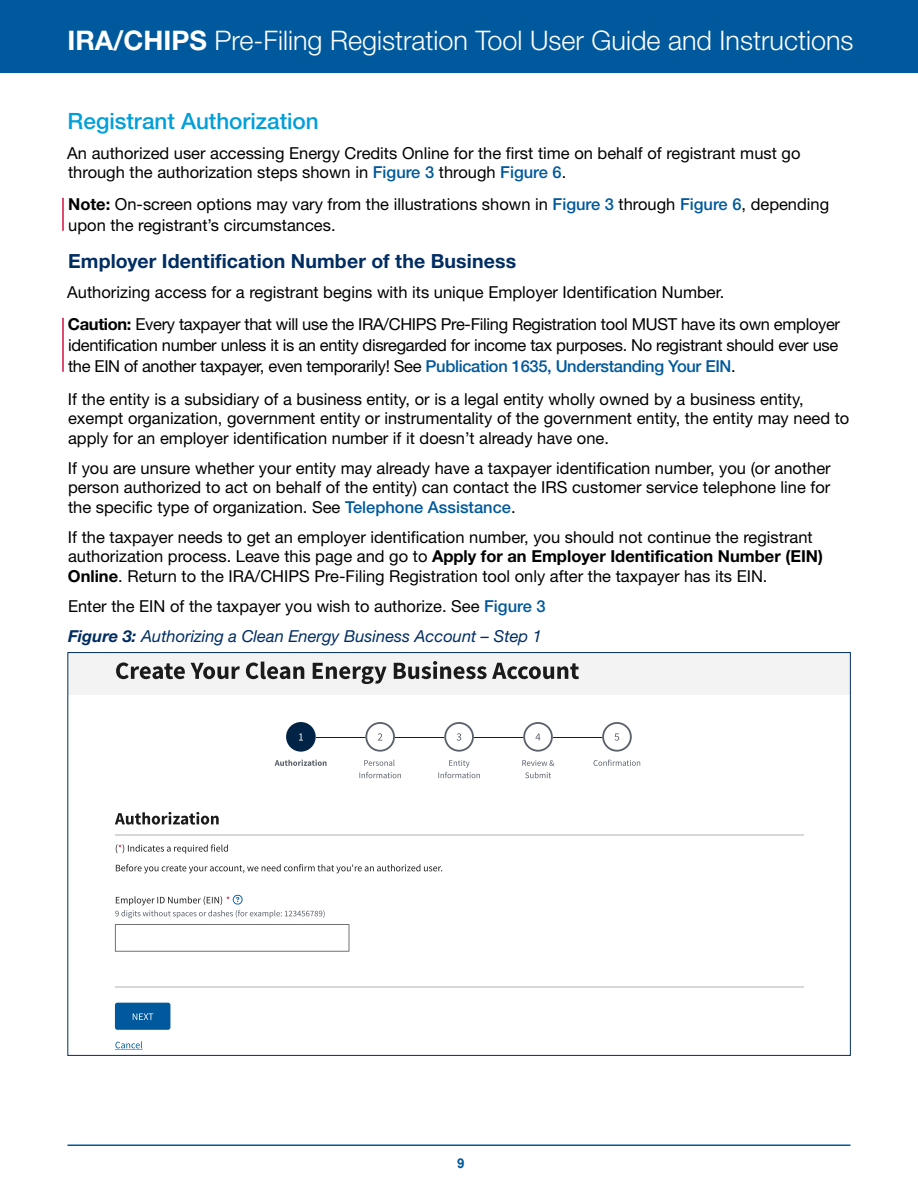
<style>
.page{position:relative;width:918px;height:1188px;background:#fff}
.page>*{position:absolute;margin:0;border:0;box-sizing:border-box;transform-origin:0 0}
.t1{font:300 27px "Helvetica Neue LT Std";color:#fff}
.header_3{font:500 22.5px "Helvetica Neue LT Std";letter-spacing:-.005em;color:#009fda}
.header_4{font:700 19.5px "Helvetica Neue LT Std";letter-spacing:.005em;color:#002d62}
.Body{font:16.5px/19.5px "Helvetica Neue LT Std";color:#000}
.Note{font:16.5px/21px "Helvetica Neue LT Std";color:#000}
.t2{font:italic 16.5px "Helvetica Neue LT Std";color:#002d62}
.t3{font:700 13.5px "Arial";color:#00599c}
.s1{font-weight:700}
.s2{font-weight:500;color:#00599c}
</style>
<div class="page">
<hr style="left:67px;top:1144px;width:784px;height:2px;background:#00599c">
<div style="left:0;top:0;width:918px;height:74px;background:#00599c"></div>
<hr style="left:62px;top:198px;width:2px;height:33px;background:#d11242">
<hr style="left:62px;top:318px;width:2px;height:54px;background:#d11242">
<div style="left:68px;top:653px;width:782px;height:42px;background:#f3f3f3"></div>
<svg style="left:116px;top:661px;width:463px;height:23px"></svg>
<div style="left:286px;top:722px;width:30px;height:30px;background:#002346;border-radius:50%"></div>
<svg style="left:299px;top:733px;width:4px;height:8px"></svg>
<svg style="left:275px;top:760px;width:52px;height:6px"></svg>
<hr style="left:316px;top:737px;width:49px;height:1px;background:#1b1b1b">
<svg style="left:365px;top:722px;width:30px;height:30px"></svg>
<svg style="left:359px;top:760px;width:42px;height:18px"></svg>
<hr style="left:395px;top:737px;width:49px;height:1px;background:#1b1b1b">
<svg style="left:444px;top:722px;width:30px;height:30px"></svg>
<svg style="left:438px;top:760px;width:42px;height:18px"></svg>
<hr style="left:474px;top:737px;width:49px;height:1px;background:#1b1b1b">
<svg style="left:523px;top:722px;width:30px;height:30px"></svg>
<svg style="left:522px;top:760px;width:32px;height:18px"></svg>
<hr style="left:553px;top:737px;width:49px;height:1px;background:#1b1b1b">
<svg style="left:602px;top:722px;width:30px;height:30px"></svg>
<svg style="left:594px;top:760px;width:46px;height:6px"></svg>
<svg style="left:115px;top:812px;width:104px;height:13px"></svg>
<hr style="left:115px;top:834px;width:688px;height:2px;background:#d6d7d9">
<svg style="left:116px;top:844px;width:112px;height:10px"></svg>
<svg style="left:116px;top:864px;width:326px;height:9px"></svg>
<svg style="left:115px;top:895px;width:210px;height:23px"></svg>
<svg style="left:115px;top:924px;width:234px;height:27px"></svg>
<hr style="left:115px;top:987px;width:688px;height:1px;background:#d6d7d9">
<div style="left:115px;top:1003px;width:55px;height:27px;background:#00599c;border-radius:2px"></div>
<svg style="left:133px;top:1013px;width:20px;height:7px"></svg>
<svg style="left:115px;top:1041px;width:28px;height:9px"></svg>
<h1 class="t1" style="left:68px;top:23px;width:788px"><span class="s1">IRA/CHIPS</span> Pre-Filing Registration Tool User Guide and Instructions</h1>
<h3 class="header_3" style="left:68px;top:107px;width:253px">Registrant Authorization</h3>
<p class="Body" style="left:67px;top:143px;width:735px">An authorized user accessing Energy Credits Online for the first time on behalf of registrant must go through the authorization steps shown in <span class="s2">Figure 3</span> through <span class="s2">Figure 6</span>.</p>
<p class="Note" style="left:68px;top:193px;width:763px"><span class="s1">Note:</span> On-screen options may vary from the illustrations shown in <span class="s2">Figure 3</span> through <span class="s2">Figure 6</span>, depending upon the registrant’s circumstances.</p>
<h4 class="header_4" style="left:68px;top:249px;width:450px">Employer Identification Number of the Business</h4>
<p class="Body" style="left:67px;top:282px;width:659px">Authorizing access for a registrant begins with its unique Employer Identification Number.</p>
<p class="Note" style="left:68px;top:313px;width:774px;text-align:justify"><span class="s1">Caution:</span> Every taxpayer that will use the IRA/CHIPS Pre-Filing Registration tool MUST have its own employer identification number unless it is an entity disregarded for income tax purposes. No registrant should ever use the EIN of another taxpayer, even temporarily! See <span class="s2">Publication 1635, Understanding Your EIN</span>.</p>
<p class="Body" style="left:68px;top:389px;width:783px">If the entity is a subsidiary of a business entity, or is a legal entity wholly owned by a business entity, exempt organization, government entity or instrumentality of the government entity, the entity may need to apply for an employer identification number if it doesn’t already have one.</p>
<p class="Body" style="left:68px;top:458px;width:764px;text-align:justify">If you are unsure whether your entity may already have a taxpayer identification number, you (or another person authorized to act on behalf of the entity) can contact the IRS customer service telephone line for the specific type of organization. See <span class="s2">Telephone Assistance</span>.</p>
<p class="Body" style="left:68px;top:527px;width:757px">If the taxpayer needs to get an employer identification number, you should not continue the registrant authorization process. Leave this page and go to <span class="s1">Apply for an Employer Identification Number (EIN)<br>Online</span>. Return to the IRA/CHIPS Pre-Filing Registration tool only after the taxpayer has its EIN.</p>
<p class="Body" style="left:68px;top:596px;width:479px">Enter the EIN of the taxpayer you wish to authorize. See <span class="s2">Figure 3</span></p>
<p class="t2" style="left:68px;top:626px;width:475px"><span class="s1">Figure 3:</span> Authorizing a Clean Energy Business Account – Step 1</p>
<p class="t3" style="left:457px;top:1154px;width:9px">9</p>
</div>
